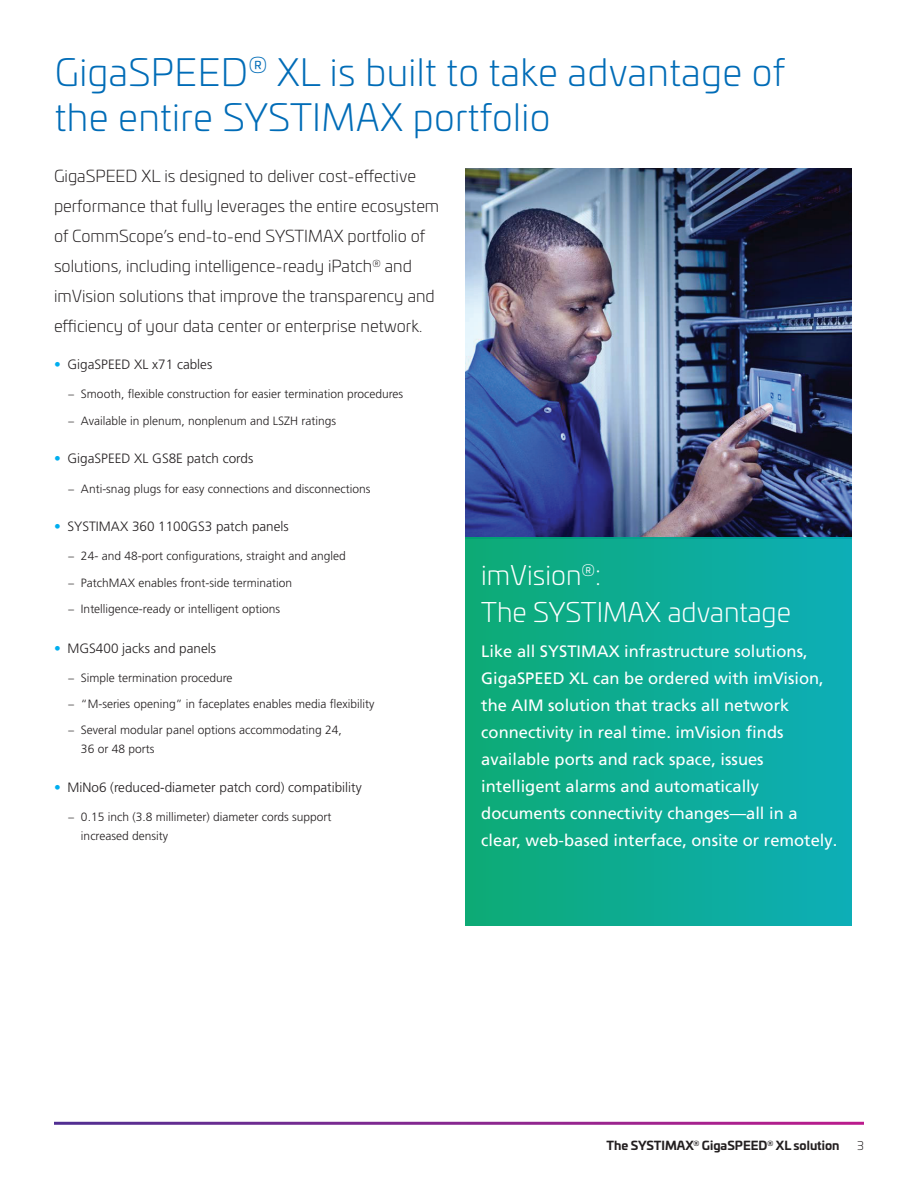
<style>
.page{position:relative;width:918px;height:1188px;background:#fff}
.page>*{position:absolute;margin:0;border:0;box-sizing:border-box;transform-origin:0 0}
.t1{font:300 37.5px/45px "Univia Pro";letter-spacing:.01em;color:#006cb7}
.t2{font:300 27px/36.8px "Univia Pro";color:#fff}
.t3{font:16.5px/27px "Frutiger LT Pro";color:#fff}
.t4{font:300 16.5px/30px "Univia Pro";color:#231f20}
.t5{font:300 13.5px "Frutiger LT Pro";color:#231f20}
.t6{font:300 12px/18.8px "Frutiger LT Pro";color:#231f20}
.t7{font:700 12px "Univia Pro";color:#231f20}
.t8{font:300 12px "Univia Pro";color:#231f20}
.s1{color:#00aeef}
.s2{font-family:"Univia Pro"}
</style>
<div class="page">
<img style="left:466px;top:169px;width:386px;height:368px">
<div style="left:466px;top:537px;width:386px;height:389px;background:linear-gradient(to right,#0daa75,#0daeb7)"></div>
<h1 class="t1" style="left:55px;top:48px;width:732px">GigaSPEED<sup>®</sup> XL is built to take advantage of the entire SYSTIMAX portfolio</h1>
<p class="t4" style="left:54px;top:160px;width:387px">GigaSPEED XL is designed to deliver cost-effective performance that fully leverages the entire ecosystem of CommScope’s end-to-end SYSTIMAX portfolio of solutions, including intelligence-ready iPatch<sup>®</sup> and imVision solutions that improve the transparency and efficiency of your data center or enterprise network.</p>
<p class="t5" style="left:54px;top:356px;width:160px"><span class="s1">•</span> GigaSPEED XL x71 cables</p>
<p class="t6" style="left:67px;top:385px;width:337px"><span class="s2">–</span> Smooth, flexible construction for easier termination procedures</p>
<p class="t6" style="left:67px;top:411px;width:270px"><span class="s2">–</span> Available in plenum, nonplenum and LSZH ratings</p>
<p class="t5" style="left:54px;top:451px;width:201px"><span class="s1">•</span> GigaSPEED XL GS8E patch cords</p>
<p class="t6" style="left:67px;top:479px;width:304px"><span class="s2">–</span> Anti-snag plugs for easy connections and disconnections</p>
<p class="t5" style="left:54px;top:518px;width:236px"><span class="s1">•</span> SYSTIMAX 360 1100GS3 patch panels</p>
<p class="t6" style="left:67px;top:547px;width:280px"><span class="s2">–</span> 24- and 48-port configurations, straight and angled</p>
<p class="t6" style="left:67px;top:573px;width:226px"><span class="s2">–</span> PatchMAX enables front-side termination</p>
<p class="t6" style="left:67px;top:599px;width:214px"><span class="s2">–</span> Intelligence-ready or intelligent options</p>
<p class="t5" style="left:54px;top:640px;width:164px"><span class="s1">•</span> MGS400 jacks and panels</p>
<p class="t6" style="left:67px;top:668px;width:167px"><span class="s2">–</span> Simple termination procedure</p>
<p class="t6" style="left:67px;top:695px;width:308px"><span class="s2">–</span> “M-series opening” in faceplates enables media flexibility</p>
<p class="t6" style="left:81px;top:721px;width:262px;text-indent:-14px"><span class="s2">–</span> Several modular panel options accommodating 24,<br>36 or 48 ports</p>
<p class="t5" style="left:54px;top:779px;width:309px"><span class="s1">•</span> MiNo6 (reduced-diameter patch cord) compatibility</p>
<p class="t6" style="left:81px;top:808px;width:252px;text-indent:-14px"><span class="s2">–</span> 0.15 inch (3.8 millimeter) diameter cords support increased density</p>
<h2 class="t2" style="left:481px;top:556px;width:311px">imVision<sup>®</sup>:<br>The SYSTIMAX advantage</h2>
<p class="t3" style="left:481px;top:638px;width:358px">Like all SYSTIMAX infrastructure solutions, GigaSPEED XL can be ordered with imVision, the AIM solution that tracks all network connectivity in real time. imVision finds available ports and rack space, issues intelligent alarms and automatically documents connectivity changes—all in a clear, web-based interface, onsite or remotely.</p>
<p class="t7" style="left:607px;top:1136px;width:235px">The SYSTIMAX<sup>®</sup> GigaSPEED<sup>®</sup> XL solution</p>
<p class="t8" style="left:857px;top:1138px;width:8px">3</p>
</div>
